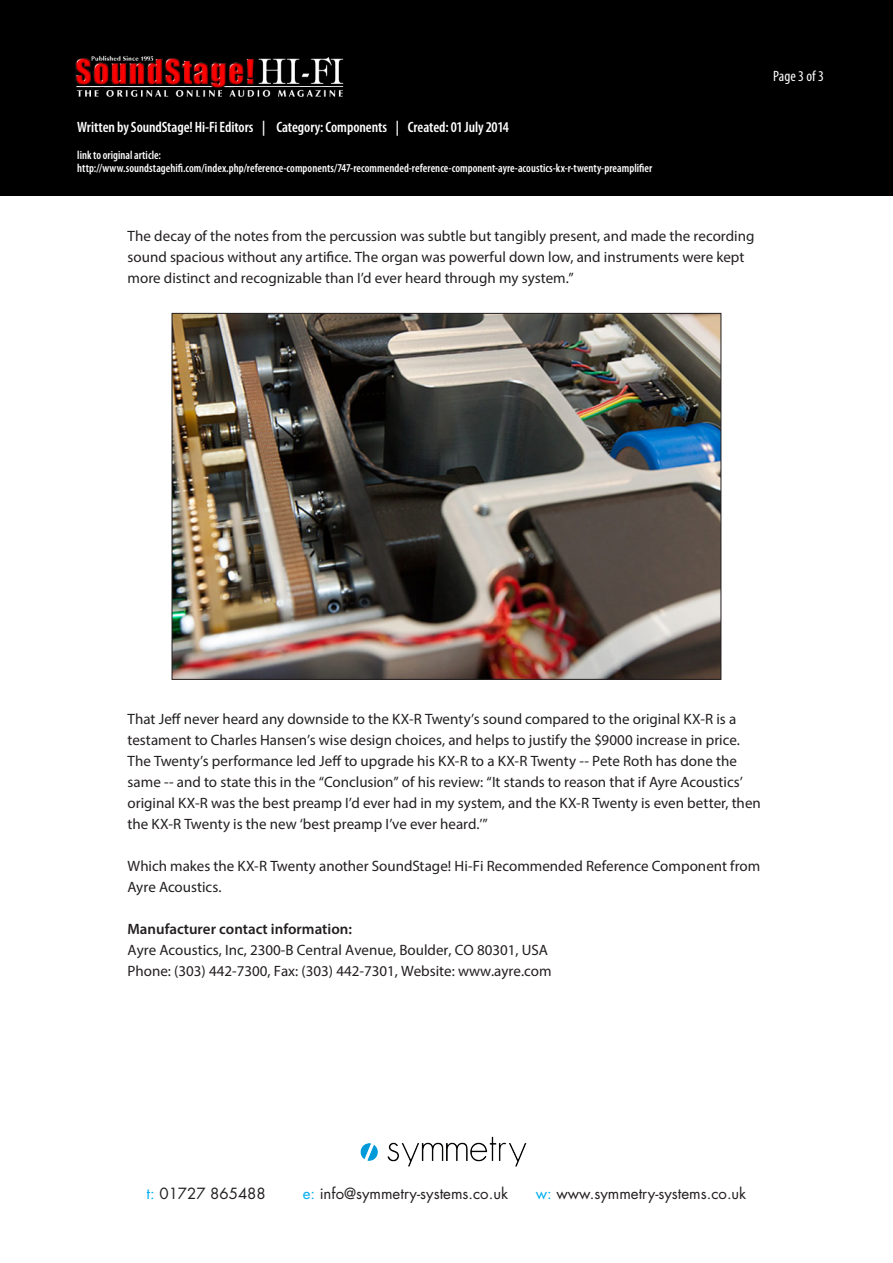
<style>
.page{position:relative;width:893px;height:1263px;background:#fff}
.page>*{position:absolute;margin:0;border:0;box-sizing:border-box;transform-origin:0 0}
.t1{font:15px/21px "Myriad Pro";color:#231f20}
.t2{font:600 condensed 15px "Myriad Pro";letter-spacing:-.005em;color:#fff}
.t3{font:15px "Futura";color:#231f20}
.t4{font:600 15px "Myriad Pro";color:#231f20}
.t5{font:condensed 15px "Myriad Pro";letter-spacing:.005em;color:#fff}
.t6{font:600 condensed 12px/13.5px "Myriad Pro";letter-spacing:.005em;color:#fff;scale:.96 1}
.s1{color:#00aeef}
</style>
<div class="page">
<img style="left:174px;top:315px;width:545px;height:363px">
<div style="left:0;top:0;width:893px;height:195px;background:#000"></div>
<img style="left:75px;top:55px;width:269px;height:42px">
<img style="left:360px;top:1136px;width:167px;height:31px">
<p class="t2" style="left:77px;top:118px;width:433px">Written by SoundStage! Hi-Fi Editors | Category: Components | Created: 01 July 2014</p>
<p class="t6" style="left:77px;top:148px;width:600px">link to original article: http://www.soundstagehifi.com/index.php/reference-components/747-recommended-reference-component-ayre-acoustics-kx-r-twenty-preamplifier</p>
<p class="t5" style="left:773px;top:67px;width:52px">Page 3 of 3</p>
<p class="t1" style="left:128px;top:225px;width:628px">The decay of the notes from the percussion was subtle but tangibly present, and made the recording sound spacious without any artifice. The organ was powerful down low, and instruments were kept more distinct and recognizable than I’d ever heard through my system.”</p>
<p class="t1" style="left:128px;top:708px;width:635px">That Jeff never heard any downside to the KX-R Twenty’s sound compared to the original KX-R is a testament to Charles Hansen’s wise design choices, and helps to justify the $9000 increase in price.<br>The Twenty’s performance led Jeff to upgrade his KX-R to a KX-R Twenty -- Pete Roth has done the same -- and to state this in the “Conclusion” of his review: “It stands to reason that if Ayre Acoustics’ original KX-R was the best preamp I’d ever had in my system, and the KX-R Twenty is even better, then the KX-R Twenty is the new ‘best preamp I’ve ever heard.’”</p>
<p class="t1" style="left:128px;top:855px;width:634px">Which makes the KX-R Twenty another SoundStage! Hi-Fi Recommended Reference Component from<br>Ayre Acoustics.</p>
<p class="t4" style="left:128px;top:919px;width:226px">Manufacturer contact information:</p>
<p class="t1" style="left:128px;top:939px;width:425px">Ayre Acoustics, Inc, 2300-B Central Avenue, Boulder, CO 80301, USA<br>Phone: (303) 442-7300, Fax: (303) 442-7301, Website: www.ayre.com</p>
<p class="t3" style="left:147px;top:1184px;width:121px"><span class="s1">t:</span> 01727 865488</p>
<p class="t3" style="left:303px;top:1184px;width:207px"><span class="s1">e:</span> info@symmetry-systems.co.uk</p>
<p class="t3" style="left:536px;top:1184px;width:212px"><span class="s1">w:</span> www.symmetry-systems.co.uk</p>
</div>
